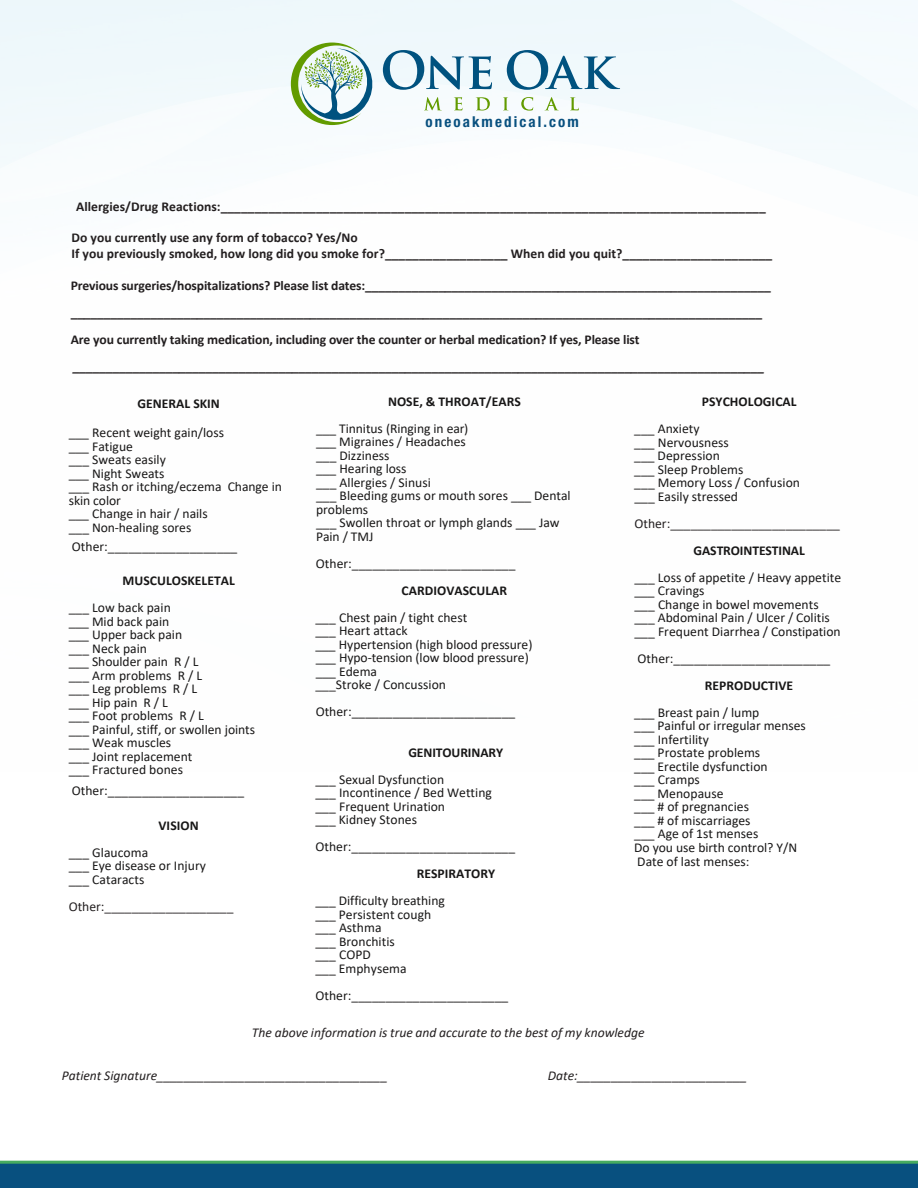
<style>
.page{position:relative;width:918px;height:1188px;background:#fff}
.page>*{position:absolute;margin:0;border:0;box-sizing:border-box;transform-origin:0 0}
.t1{font:700 condensed 15px "Helvetica Neue";letter-spacing:.14em;color:#08507f}
.t2{font:13.5px/13.5px "Calibri";color:#181717}
.t3{font:700 13.5px/27px "Calibri";letter-spacing:-.01em;color:#221e1f}
.t4{font:700 13.5px/16.2px "Calibri";color:#231f20}
.t5{font:italic 13.5px "Calibri";color:#231f20}
.t6{font:italic 700 13.5px "Calibri";color:#221e1f}
.t7{font:700 13.5px "Calibri";color:#181717}
.t8{font:13.5px "Calibri";color:#231f20}
.t9{font:700 13.5px/27px "Calibri";color:#181717}
.s1{font-weight:700}
.s2{font-weight:400}
.s3{color:#231f20}
.s4{font-family:"Times New Roman"}
</style>
<div class="page">
<svg style="left:0;top:1160px;width:918px;height:28px"></svg>
<svg style="left:291px;top:43px;width:85px;height:82px"></svg>
<svg style="left:383px;top:50px;width:109px;height:40px"></svg>
<svg style="left:507px;top:50px;width:113px;height:40px"></svg>
<svg style="left:424px;top:97px;width:155px;height:14px"></svg>
<p class="t1" style="left:425px;top:112px;width:155px">oneoakmedical.com</p>
<p class="t3" style="left:76px;top:193px;width:691px">Allergies/Drug Reactions:________________________________________________________________________________</p>
<p class="t4" style="left:72px;top:230px;width:702px">Do you currently use any form of tobacco? Yes/No<br>If you previously smoked, how long did you smoke for?__________________ When did you quit?______________________</p>
<p class="t3" style="left:71px;top:272px;width:702px">Previous surgeries/hospitalizations? Please list dates:_____________________________________________________________ ________________________________________________________________________________________________________<br>Are you currently taking medication, including over the counter or herbal medication? If yes, Please list</p>
<p class="t6" style="left:74px;top:357px;width:693px">________________________________________________________________________________________________________</p>
<p class="t2" style="left:69px;top:389px;width:157px;line-height:29.1px;text-indent:69px"><span class="s1">GENERAL SKIN </span>___ Recent weight gain/loss</p>
<p class="t2" style="left:69px;top:439px;width:215px">___ Fatigue<br>___ Sweats easily<br>___ Night Sweats<br>___ Rash or itching/eczema Change in skin color<br>___ Change in hair / nails<br>___ Non-healing sores</p>
<p class="t2" style="left:72px;top:539px;width:167px">Other:___________________</p>
<p class="t9" style="left:69px;top:567px;width:168px;text-indent:54px">MUSCULOSKELETAL <span class="s2">___ Low back pain</span></p>
<p class="t2" style="left:69px;top:614px;width:188px">___ Mid back pain<br>___ Upper back pain<br>___ Neck pain<br>___ Shoulder pain R / L<br>___ Arm problems R / L<br>___ Leg problems R / L<br>___ Hip pain R / L<br>___ Foot problems R / L<br>___ Painful, stiff, or swollen joints ___ Weak muscles<br>___ Joint replacement<br>___ Fractured bones</p>
<p class="t2" style="left:72px;top:783px;width:174px">Other:____________________</p>
<p class="t9" style="left:159px;top:811px;width:42px">VISION</p>
<p class="t2" style="left:69px;top:845px;width:139px">___ Glaucoma<br>___ Eye disease or Injury ___ Cataracts</p>
<p class="t8" style="left:69px;top:897px;width:166px">Other:___________________</p>
<p class="t2" style="left:316px;top:387px;width:206px;line-height:27px;text-indent:72px"><span class="s1">NOSE, &amp; THROAT/EARS </span>___ Tinnitus (Ringing in ear)</p>
<p class="t2" style="left:316px;top:434px;width:256px">___ Migraines / Headaches<br>___ Dizziness<br>___ Hearing loss<br>___ Allergies / Sinusi<br>___ Bleeding gums or mouth sores ___ Dental problems<br>___ Swollen throat or lymph glands ___ Jaw<br>Pain / TMJ</p>
<p class="t2" style="left:316px;top:556px;width:201px">Other:________________________</p>
<p class="t7" style="left:401px;top:580px;width:107px">CARDIOVASCULAR</p>
<p class="t2" style="left:315px;top:610px;width:153px">___ Chest pain / tight chest</p>
<p class="t2" style="left:315px;top:623px;width:218px">___ Heart attack<br>___ Hypertension (high blood pressure) ___ Hypo-tension (low blood pressure) ___ Edema<br><span class="s3">___</span>Stroke / Concussion</p>
<p class="t2" style="left:316px;top:704px;width:201px">Other:________________________</p>
<p class="t2" style="left:315px;top:738px;width:189px;line-height:27px;text-indent:93px"><span class="s1">GENITOURINARY </span>___ Sexual Dysfunction</p>
<p class="t2" style="left:315px;top:785px;width:178px">___ Incontinence / Bed Wetting ___ Frequent Urination<br>___ Kidney Stones</p>
<p class="t2" style="left:315px;top:839px;width:201px">Other:________________________</p>
<p class="t7" style="left:417px;top:864px;width:80px">RESPIRATORY</p>
<p class="t2" style="left:315px;top:893px;width:131px">___ Difficulty breathing</p>
<p class="t2" style="left:315px;top:907px;width:117px">___ Persistent cough ___ Asthma<br>___ Bronchitis<br>___ COPD<br>___ Emphysema</p>
<p class="t2" style="left:315px;top:988px;width:194px">Other:_______________________</p>
<p class="t7" style="left:702px;top:392px;width:96px">PSYCHOLOGICAL</p>
<p class="t2" style="left:634px;top:422px;width:167px">___ Anxiety<br>___ Nervousness<br>___ Depression<br>___ Sleep Problems<br>___ Memory Loss / Confusion ___ Easily stressed</p>
<p class="t8" style="left:634px;top:514px;width:207px">Other:_________________________</p>
<p class="t7" style="left:694px;top:541px;width:113px">GASTROINTESTINAL</p>
<p class="t2" style="left:634px;top:570px;width:208px">___ Loss of appetite / Heavy appetite</p>
<p class="t2" style="left:634px;top:584px;width:208px">___ Cravings<br>___ Change in bowel movements ___ Abdominal Pain / Ulcer / Colitis ___ Frequent Diarrhea / Constipation</p>
<p class="t2" style="left:638px;top:651px;width:194px">Other:_______________________</p>
<p class="t7" style="left:705px;top:676px;width:90px">REPRODUCTIVE</p>
<p class="t2" style="left:634px;top:705px;width:127px">___ Breast pain / lump</p>
<p class="t2" style="left:634px;top:719px;width:173px">___ Painful or irregular menses ___ Infertility<br>___ Prostate problems<br>___ Erectile dysfunction<br>___ Cramps<br>___ Menopause<br>___ # of pregnancies<br>___ # of miscarriages<br>___ Age of 1st menses<br>Do you use birth control? Y/N<br>Date of last menses<span class="s4">:</span></p>
<p class="t5" style="left:252px;top:1023px;width:394px">The above information is true and accurate to the best of my knowledge</p>
<p class="t5" style="left:62px;top:1066px;width:328px">Patient Signature__________________________________</p>
<p class="t5" style="left:548px;top:1066px;width:201px">Date:_________________________</p>
</div>
